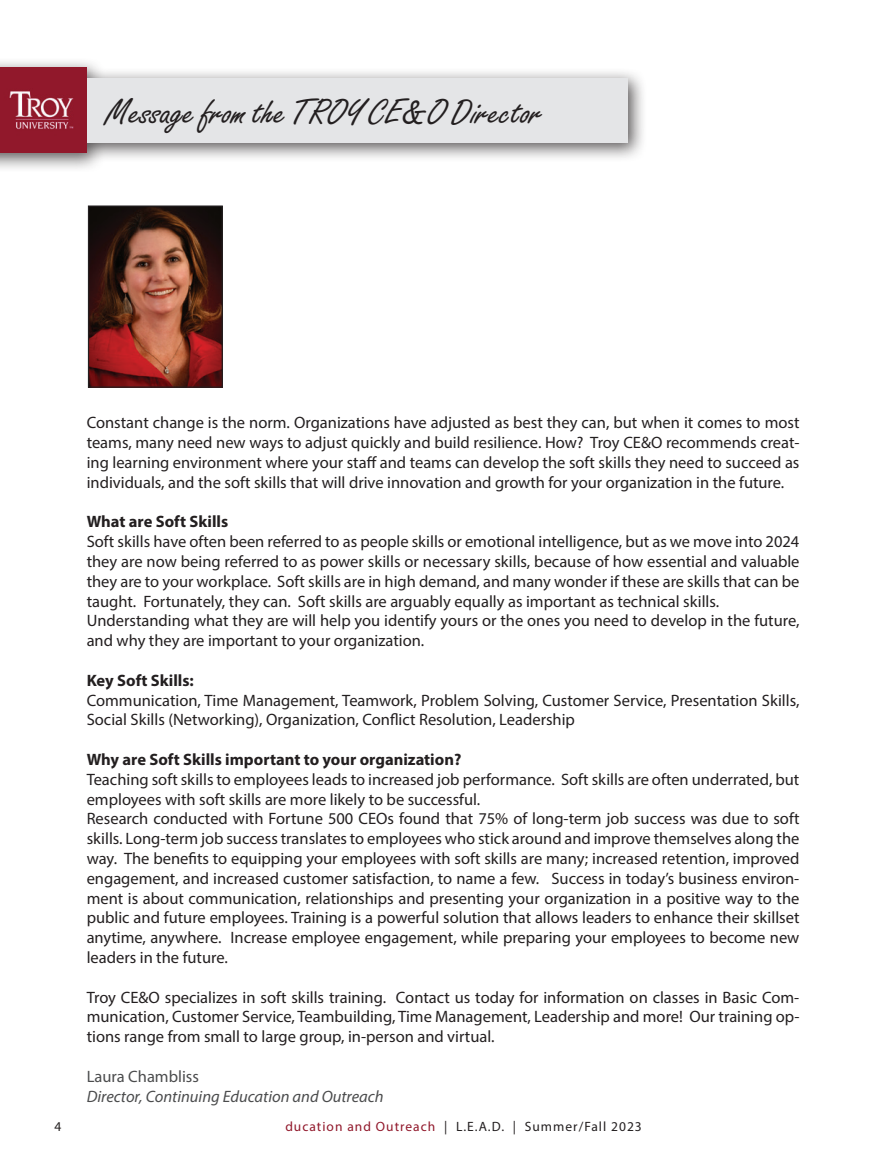
<style>
.page{position:relative;width:891px;height:1161px;background:#fff}
.page>*{position:absolute;margin:0;border:0;box-sizing:border-box;transform-origin:0 0}
.t1{font:36px "Freestyle Script";letter-spacing:-.01em;color:#231f20;scale:1.1 1}
.t2{font:16.5px/19.8px "Myriad Pro";color:#231f20}
.t3{font:700 16.5px "Myriad Pro";color:#231f20}
.t4{font:italic 16.5px/19.8px "Myriad Pro";color:#4b4c4d}
.t5{font:13.5px "Myriad Pro";letter-spacing:.075em;color:#231f20}
.s1{font-style:normal}
.s2{color:#91182b}
</style>
<div class="page">
<div style="left:0;top:57px;width:648px;height:116px;background:#231f20;opacity:.75"></div>
<div style="left:0;top:78px;width:628px;height:64px;background:#e4e5e7"></div>
<img style="left:0;top:68px;width:87px;height:85px">
<img style="left:90px;top:208px;width:131px;height:178px">
<div style="left:88px;top:206px;width:135px;height:182px;border:1px solid #231f20"></div>
<h2 class="t1" style="left:105px;top:91px;width:399px">Message from the TROY CE&amp;O Director</h2>
<p class="t2" style="left:87px;top:413px;width:714px;text-align:justify">Constant change is the norm. Organizations have adjusted as best they can, but when it comes to most teams, many need new ways to adjust quickly and build resilience. How? Troy CE&amp;O recommends creat&shy;ing learning environment where your staff and teams can develop the soft skills they need to succeed as individuals, and the soft skills that will drive innovation and growth for your organization in the future.</p>
<h3 class="t3" style="left:87px;top:511px;width:143px">What are Soft Skills</h3>
<p class="t2" style="left:87px;top:532px;width:714px">Soft skills have often been referred to as people skills or emotional intelligence, but as we move into 2024 they are now being referred to as power skills or necessary skills, because of how essential and valuable they are to your workplace. Soft skills are in high demand, and many wonder if these are skills that can be taught. Fortunately, they can. Soft skills are arguably equally as important as technical skills.<br>Understanding what they are will help you identify yours or the ones you need to develop in the future, and why they are important to your organization.</p>
<h3 class="t3" style="left:87px;top:670px;width:109px">Key Soft Skills:</h3>
<p class="t2" style="left:87px;top:690px;width:714px">Communication, Time Management, Teamwork, Problem Solving, Customer Service, Presentation Skills,<br>Social Skills (Networking), Organization, Conflict Resolution, Leadership</p>
<h3 class="t3" style="left:87px;top:749px;width:376px">Why are Soft Skills important to your organization?</h3>
<p class="t2" style="left:87px;top:769px;width:714px">Teaching soft skills to employees leads to increased job performance. Soft skills are often underrated, but employees with soft skills are more likely to be successful.<br>Research conducted with Fortune 500 CEOs found that 75% of long-term job success was due to soft skills. Long-term job success translates to employees who stick around and improve themselves along the way. The benefits to equipping your employees with soft skills are many; increased retention, improved engagement, and increased customer satisfaction, to name a few. Success in today’s business environ&shy;ment is about communication, relationships and presenting your organization in a positive way to the public and future employees. Training is a powerful solution that allows leaders to enhance their skillset anytime, anywhere. Increase employee engagement, while preparing your employees to become new leaders in the future.</p>
<p class="t2" style="left:87px;top:987px;width:714px;text-align:justify">Troy CE&amp;O specializes in soft skills training. Contact us today for information on classes in Basic Com&shy;munication, Customer Service, Teambuilding, Time Management, Leadership and more! Our training op&shy;tions range from small to large group, in-person and virtual.</p>
<p class="t4" style="left:87px;top:1066px;width:298px"><span class="s1">Laura Chambliss<br></span>Director, Continuing Education and Outreach</p>
<p class="t5" style="left:54px;top:1118px;width:8px">4</p>
<p class="t5" style="left:285px;top:1118px;width:358px"><span class="s2">ducation and Outreach</span> | L.E.A.D. | Summer/Fall 2023</p>
</div>
